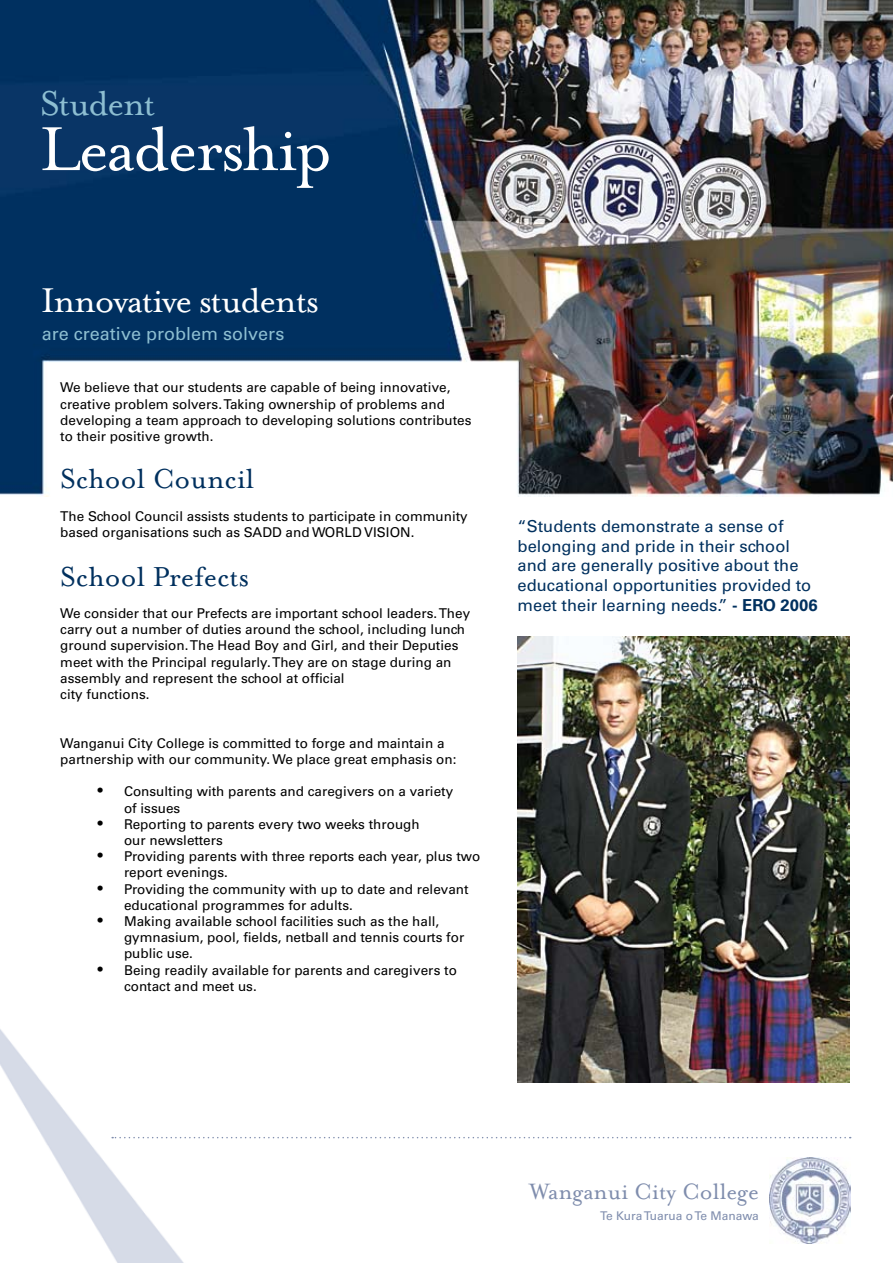
<style>
.page{position:relative;width:893px;height:1263px;background:#fff}
.page>*{position:absolute;margin:0;border:0;box-sizing:border-box;transform-origin:0 0}
.t1{font:71.25px "Mrs Eaves Roman";letter-spacing:-.03em;color:#fff}
.t2{font:39.45px "Mrs Eaves Roman";letter-spacing:-.03em;color:#fff}
.t3{font:39.45px "Mrs Eaves Roman";letter-spacing:-.03em;color:#8dbed1}
.t4{font:31.5px "Mrs Eaves Roman";color:#00305e}
.t5{font:25.5px "Mrs Eaves Roman";color:#7f8dad}
.t6{font:18px "Univers";color:#8dbed1}
.t7{font:16.5px/19.8px "Univers";color:#00305e}
.t8{font:13.5px/16.2px "Univers";color:#000}
.t9{font:12px "Univers";color:#7f8dad}
.s1{font-family:"Times";font-size:18px}
.s2{font-weight:700}
</style>
<div class="page">
<img style="left:0;top:1029px;width:195px;height:234px">
<img style="left:769px;top:1157px;width:81px;height:86px">
<svg style="left:112px;top:1137px;width:739px;height:1px"></svg>
<img style="left:0;top:0;width:893px;height:496px">
<img style="left:518px;top:636px;width:331px;height:447px">
<h2 class="t3" style="left:40px;top:82px;width:117px">Student</h2>
<h1 class="t1" style="left:40px;top:110px;width:294px">Leadership</h1>
<h2 class="t2" style="left:41px;top:279px;width:279px">Innovative students</h2>
<h3 class="t6" style="left:42px;top:323px;width:244px">are creative problem solvers</h3>
<p class="t8" style="left:60px;top:380px;width:413px">We believe that our students are capable of being innovative, creative problem solvers. Taking ownership of problems and developing a team approach to developing solutions contributes to their positive growth.</p>
<h3 class="t4" style="left:60px;top:462px;width:196px">School Council</h3>
<p class="t8" style="left:60px;top:508px;width:409px">The School Council assists students to participate in community based organisations such as SADD and WORLD VISION.</p>
<h3 class="t4" style="left:60px;top:559px;width:190px">School Prefects</h3>
<p class="t8" style="left:60px;top:605px;width:411px">We consider that our Prefects are important school leaders. They carry out a number of duties around the school, including lunch ground supervision. The Head Boy and Girl, and their Deputies meet with the Principal regularly. They are on stage during an assembly and represent the school at official<br>city functions.</p>
<p class="t8" style="left:60px;top:735px;width:398px">Wanganui City College is committed to forge and maintain a partnership with our community. We place great emphasis on:</p>
<p class="t8" style="left:124px;top:783px;width:331px;text-indent:-27px"><span class="s1">•</span> Consulting with parents and caregivers on a variety of issues</p>
<p class="t8" style="left:124px;top:816px;width:297px;text-indent:-27px"><span class="s1">•</span> Reporting to parents every two weeks through our newsletters</p>
<p class="t8" style="left:124px;top:848px;width:358px;text-indent:-27px"><span class="s1">•</span> Providing parents with three reports each year, plus two report evenings.</p>
<p class="t8" style="left:124px;top:881px;width:346px;text-indent:-27px"><span class="s1">•</span> Providing the community with up to date and relevant educational programmes for adults.</p>
<p class="t8" style="left:124px;top:913px;width:342px;text-indent:-27px"><span class="s1">•</span> Making available school facilities such as the hall, gymnasium, pool, fields, netball and tennis courts for public use.</p>
<p class="t8" style="left:124px;top:962px;width:334px;text-indent:-27px"><span class="s1">•</span> Being readily available for parents and caregivers to contact and meet us.</p>
<p class="t7" style="left:518px;top:516px;width:301px">“Students demonstrate a sense of belonging and pride in their school and are generally positive about the educational opportunities provided to meet their learning needs.” <span class="s2">- ERO 2006</span></p>
<h3 class="t5" style="left:530px;top:1178px;width:231px">Wanganui City College</h3>
<p class="t9" style="left:600px;top:1209px;width:160px">Te Kura Tuarua o Te Manawa</p>
</div>
